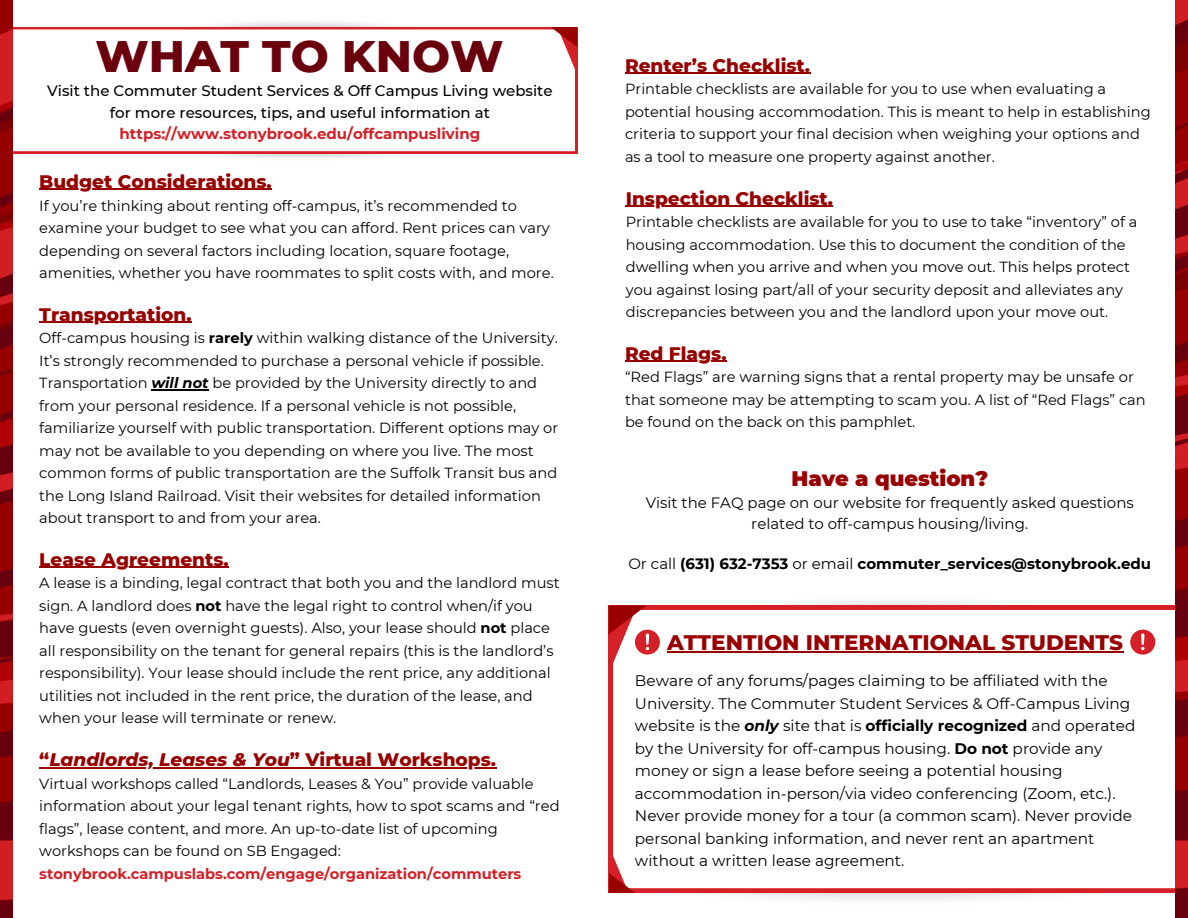
<style>
.page{position:relative;width:1188px;height:918px;background:#fff}
.page>*{position:absolute;margin:0;border:0;box-sizing:border-box;transform-origin:0 0}
.t1{font:800 45px "Montserrat";color:#6b000d}
.t2{font:800 21.45px "Montserrat";color:#900}
.t3{font:900 21px "Montserrat";color:#900}
.t4{font:800 18.45px "Montserrat";color:#900}
.t5{font:italic 800 18.45px "Montserrat";color:#900}
.t6{font:15.3px/22.5px "Montserrat";color:#000}
.t7{font:500 15px/21.3px "Montserrat";color:#000;text-align:center}
.t8{font:15px/20.2px "Montserrat";color:#000;text-align:center}
.t9{font:700 15px "Montserrat";color:#000}
.t10{font:14.7px/22.5px "Montserrat";color:#000}
.s1{font-weight:700;color:#d52027}
.s2{font-weight:700}
.s3{font-weight:700;font-style:italic}
.s4{font-style:normal}
.s5{font-weight:400}
</style>
<div class="page">
<svg style="left:609px;top:605px;width:566px;height:287px"></svg>
<svg style="left:609px;top:845px;width:25px;height:47px"></svg>
<img style="left:1175px;top:0;width:13px;height:918px">
<img style="left:151px;top:153px;width:297px;height:5px">
<svg style="left:12px;top:27px;width:565px;height:126px"></svg>
<svg style="left:551px;top:27px;width:26px;height:48px"></svg>
<img style="left:0;top:0;width:12px;height:918px">
<div style="left:635px;top:630px;width:25px;height:24px;background:#d52027;border-radius:50%"></div>
<svg style="left:609px;top:606px;width:40px;height:68px"></svg>
<div style="left:1130px;top:630px;width:25px;height:24px;background:#d52027;border-radius:50%"></div>
<svg style="left:1141px;top:633px;width:3px;height:17px"></svg>
<hr style="left:667px;top:651px;width:456px;height:1px;background:#900">
<hr style="left:626px;top:206px;width:207px;height:1px;background:#900">
<hr style="left:625px;top:73px;width:185px;height:1px;background:#900">
<hr style="left:39px;top:567px;width:190px;height:1px;background:#900">
<hr style="left:39px;top:322px;width:153px;height:1px;background:#900">
<hr style="left:152px;top:389px;width:57px;height:1px;background:#000">
<hr style="left:39px;top:189px;width:233px;height:1px;background:#900">
<hr style="left:625px;top:361px;width:102px;height:1px;background:#900">
<hr style="left:49px;top:767px;width:241px;height:1px;background:#900">
<hr style="left:290px;top:767px;width:206px;height:1px;background:#900">
<p class="t1" style="left:96px;top:28px;width:409px">WHAT TO KNOW</p>
<p class="t7" style="left:110px;top:102px;width:382px">for more resources, tips, and useful information at <span class="s1">https://www.stonybrook.edu/offcampusliving</span></p>
<p class="t7" style="left:47px;top:80px;width:507px">Visit the Commuter Student Services &amp; Off Campus Living website</p>
<p class="t4" style="left:39px;top:170px;width:234px">Budget Considerations.</p>
<p class="t10" style="left:39px;top:194px;width:516px">If you’re thinking about renting off-campus, it’s recommended to examine your budget to see what you can afford. Rent prices can vary depending on several factors including location, square footage, amenities, whether you have roommates to split costs with, and more.</p>
<p class="t4" style="left:39px;top:303px;width:154px">Transportation.</p>
<h3 class="t10" style="left:39px;top:327px;width:521px">Off-campus housing is <span class="s2">rarely</span> within walking distance of the University.<br>It’s strongly recommended to purchase a personal vehicle if possible.<br>Transportation <span class="s3">will not</span> be provided by the University directly to and from your personal residence. If a personal vehicle is not possible, familiarize yourself with public transportation. Different options may or may not be available to you depending on where you live. The most common forms of public transportation are the Suffolk Transit bus and the Long Island Railroad. Visit their websites for detailed information about transport to and from your area.</h3>
<p class="t4" style="left:39px;top:548px;width:191px">Lease Agreements.</p>
<h3 class="t10" style="left:39px;top:572px;width:522px">A lease is a binding, legal contract that both you and the landlord must sign. A landlord does <span class="s2">not</span> have the legal right to control when/if you have guests (even overnight guests). Also, your lease should <span class="s2">not</span> place all responsibility on the tenant for general repairs (this is the landlord’s responsibility). Your lease should include the rent price, any additional utilities not included in the rent price, the duration of the lease, and when your lease will terminate or renew.</h3>
<h3 class="t5" style="left:39px;top:748px;width:458px"><span class="s4">“</span>Landlords, Leases &amp; You<span class="s4">” Virtual Workshops.</span></h3>
<p class="t10" style="left:39px;top:772px;width:522px">Virtual workshops called “Landlords, Leases &amp; You” provide valuable information about your legal tenant rights, how to spot scams and “red flags”, lease content, and more. An up-to-date list of upcoming workshops can be found on SB Engaged: <span class="s1">stonybrook.campuslabs.com/engage/organization/commuters</span></p>
<h3 class="t4" style="left:625px;top:54px;width:187px">Renter’s Checklist.</h3>
<p class="t10" style="left:625px;top:78px;width:527px">Printable checklists are available for you to use when evaluating a potential housing accommodation. This is meant to help in establishing criteria to support your final decision when weighing your options and as a tool to measure one property against another.</p>
<h4 class="t4" style="left:626px;top:187px;width:209px">Inspection Checklist.</h4>
<h3 class="t10" style="left:626px;top:211px;width:513px">Printable checklists are available for you to use to take “inventory” of a housing accommodation. Use this to document the condition of the dwelling when you arrive and when you move out. This helps protect you against losing part/all of your security deposit and alleviates any discrepancies between you and the landlord upon your move out.</h3>
<h3 class="t4" style="left:625px;top:342px;width:103px">Red Flags.</h3>
<p class="t10" style="left:625px;top:366px;width:522px">“Red Flags” are warning signs that a rental property may be unsafe or that someone may be attempting to scam you. A list of “Red Flags” can be found on the back on this pamphlet.</p>
<p class="t3" style="left:791px;top:465px;width:198px">Have a question?</p>
<p class="t8" style="left:646px;top:493px;width:490px">Visit the FAQ page on our website for frequently asked questions related to off-campus housing/living.</p>
<p class="t9" style="left:628px;top:555px;width:524px"><span class="s5">Or call</span> (631) 632-7353 <span class="s5">or email</span> commuter_services@stonybrook.edu</p>
<p class="t2" style="left:667px;top:629px;width:458px">ATTENTION INTERNATIONAL STUDENTS</p>
<p class="t6" style="left:635px;top:669px;width:502px">Beware of any forums/pages claiming to be affiliated with the University. The Commuter Student Services &amp; Off-Campus Living website is the <span class="s3">only</span> site that is <span class="s2">officially recognized</span> and operated by the University for off-campus housing. <span class="s2">Do not</span> provide any money or sign a lease before seeing a potential housing accommodation in-person/via video conferencing (Zoom, etc.).<br>Never provide money for a tour (a common scam). Never provide personal banking information, and never rent an apartment without a written lease agreement.</p>
</div>
